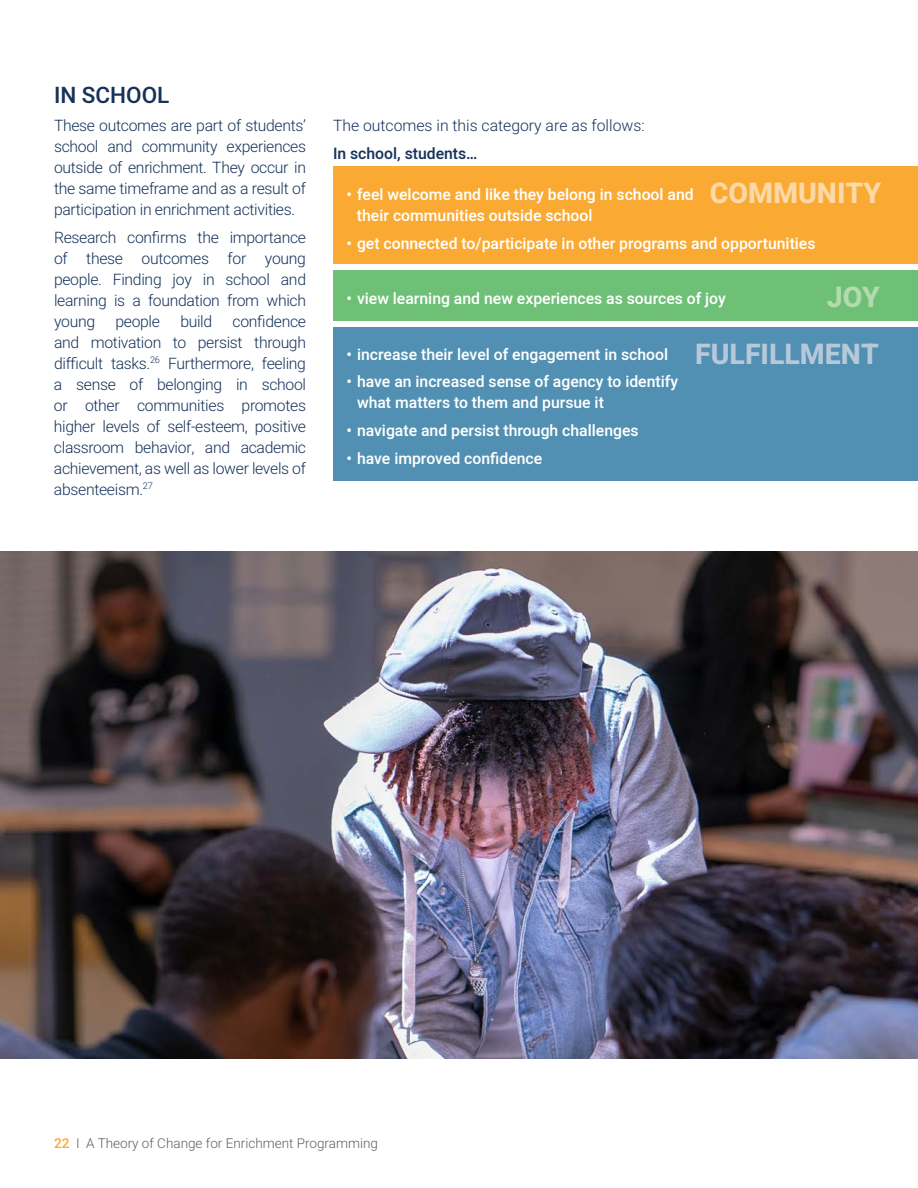
<style>
.page{position:relative;width:918px;height:1188px;background:#fff}
.page>*{position:absolute;margin:0;border:0;box-sizing:border-box;transform-origin:0 0}
.t1{font:800 28.5px "Heebo";color:#b6c9da}
.t2{font:800 28.5px "Heebo";color:#fed9a8}
.t3{font:800 28.5px "Heebo";color:#b4dbae}
.t4{font:500 22.5px "Heebo";color:#16325a}
.t5{font:300 15.75px/21px "Heebo";letter-spacing:-.02em;color:#16325a;text-align:justify}
.t6{font:500 15.75px/21px "Heebo";color:#fff}
.t7{font:300 15.75px "Heebo";color:#16325a}
.t8{font:500 15.75px "Heebo";color:#16325a}
.t9{font:300 13.5px "Heebo";color:#606060}
.s1{font-weight:500;color:#faaa33}
</style>
<div class="page">
<div style="left:333px;top:327px;width:585px;height:153px;background:#5190b2"></div>
<div style="left:333px;top:270px;width:585px;height:50px;background:#6ec077"></div>
<div style="left:333px;top:167px;width:585px;height:97px;background:#faaa33"></div>
<img style="left:0;top:552px;width:918px;height:506px">
<p class="t4" style="left:54px;top:79px;width:117px">IN SCHOOL</p>
<p class="t5" style="left:54px;top:115px;width:254px">These outcomes are part of students’ school and community experiences outside of enrichment. They occur in the same timeframe and as a result of participation in enrichment activities.</p>
<p class="t5" style="left:54px;top:226px;width:254px">Research confirms the importance of these outcomes for young people. Finding joy in school and learning is a foundation from which young</p>
<p class="t5" style="left:54px;top:310px;width:254px;text-indent:179px">confidence and motivation to persist through difficult tasks.<sup>26</sup> Furthermore, feeling a sense of belonging in school or other communities promotes higher levels of self-esteem, positive classroom behavior, and academic achievement, as well as lower levels of absenteeism.<sup>27</sup></p>
<p class="t5" style="left:115px;top:310px;width:46px">people</p>
<p class="t5" style="left:180px;top:310px;width:33px">build</p>
<p class="t7" style="left:333px;top:114px;width:313px">The outcomes in this category are as follows:</p>
<p class="t8" style="left:333px;top:142px;width:146px">In school, students…</p>
<p class="t6" style="left:357px;top:184px;width:338px;text-indent:-10px">• feel welcome and like they belong in school and their communities outside school</p>
<p class="t6" style="left:346px;top:233px;width:471px">• get connected to/participate in other programs and opportunities</p>
<p class="t2" style="left:710px;top:173px;width:173px">COMMUNITY</p>
<p class="t6" style="left:346px;top:288px;width:381px">• view learning and new experiences as sources of joy</p>
<p class="t3" style="left:827px;top:277px;width:54px">JOY</p>
<p class="t6" style="left:346px;top:344px;width:323px">• increase their level of engagement in school</p>
<p class="t6" style="left:357px;top:371px;width:323px;text-indent:-11px">• have an increased sense of agency to identify what matters to them and pursue it</p>
<p class="t6" style="left:346px;top:420px;width:294px">• navigate and persist through challenges</p>
<p class="t6" style="left:346px;top:448px;width:197px">• have improved confidence</p>
<p class="t1" style="left:695px;top:334px;width:185px">FULFILLMENT</p>
<p class="t9" style="left:54px;top:1134px;width:325px"><span class="s1">22</span> I A Theory of Change for Enrichment Programming</p>
</div>
